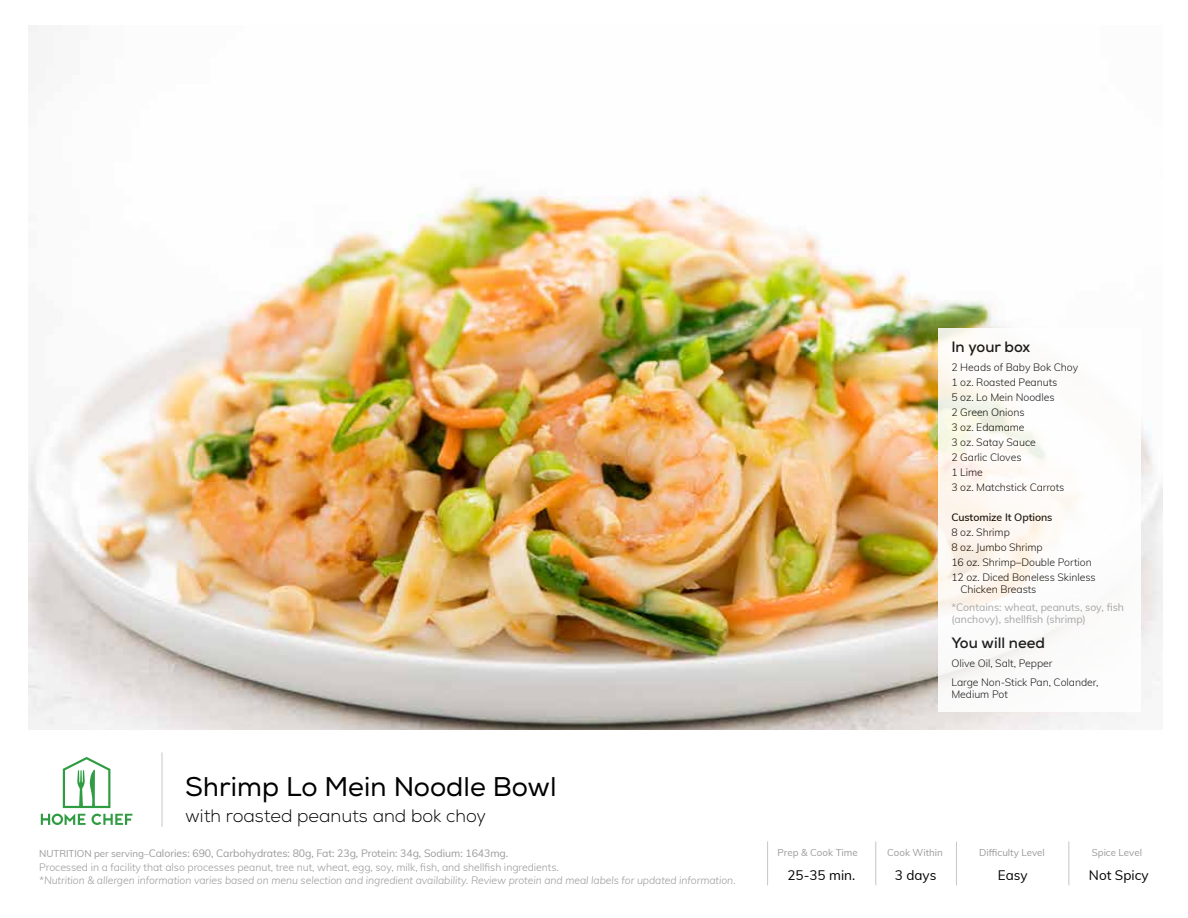
<style>
.page{position:relative;width:1188px;height:918px;background:#fff}
.page>*{position:absolute;margin:0;border:0;box-sizing:border-box;transform-origin:0 0}
.t1{font:27px "Nexa";color:#000}
.t2{font:300 18px "Nexa";color:#000}
.t3{font:700 15px "Nexa";color:#000}
.t4{font:13.5px "Muli";color:#000}
.t5{font:300 10.5px/15px "Muli";letter-spacing:-.005em;color:#000}
.t6{font:300 10.5px/13.5px "Muli";letter-spacing:-.005em;color:#9a9a9a}
.t7{font:italic 300 10.5px "Muli";letter-spacing:-.005em;color:#9a9a9a}
.t8{font:10.5px/12.6px "Muli";color:#9a9a9a}
.t9{font:600 10.5px "Muli";letter-spacing:-.005em;color:#000}
.t10{font:9.75px "Muli";color:#9a9a9a}
.s1{font-weight:400;font-size:9.75px}
.s2{font-weight:400}
</style>
<div class="page">
<img style="left:29px;top:26px;width:1133px;height:704px">
<hr style="left:162px;top:752px;width:1px;height:75px;background:#c7c6c5">
<div style="left:938px;top:328px;width:203px;height:383px;background:#fff"></div>
<svg style="left:41px;top:757px;width:91px;height:68px"></svg>
<hr style="left:875px;top:842px;width:1px;height:43px;background:#c7c6c5">
<hr style="left:956px;top:842px;width:1px;height:43px;background:#c7c6c5">
<hr style="left:1068px;top:842px;width:1px;height:43px;background:#c7c6c5">
<hr style="left:767px;top:842px;width:1px;height:43px;background:#c7c6c5">
<h1 class="t1" style="left:185px;top:771px;width:373px">Shrimp Lo Mein Noodle Bowl</h1>
<h2 class="t2" style="left:185px;top:805px;width:302px">with roasted peanuts and bok choy</h2>
<p class="t6" style="left:39px;top:846px;width:521px"><span class="s1">NUTRITION per serving–</span><span class="s2">Calories: 690, Carbohydrates: 80g, Fat: 23g, Protein: 34g, Sodium: 1643mg.<br></span>Processed in a facility that also processes peanut, tree nut, wheat, egg, soy, milk, fish, and shellfish ingredients.</p>
<p class="t7" style="left:39px;top:873px;width:698px">*Nutrition &amp; allergen information varies based on menu selection and ingredient availability. Review protein and meal labels for updated information.</p>
<h3 class="t3" style="left:951px;top:337px;width:80px">In your box</h3>
<p class="t5" style="left:951px;top:359px;width:128px">2 Heads of Baby Bok Choy<br>1 oz. Roasted Peanuts<br>5 oz. Lo Mein Noodles<br>2 Green Onions<br>3 oz. Edamame<br>3 oz. Satay Sauce<br>2 Garlic Cloves<br>1 Lime<br>3 oz. Matchstick Carrots</p>
<p class="t9" style="left:951px;top:509px;width:103px">Customize It Options</p>
<p class="t5" style="left:951px;top:524px;width:146px">8 oz. Shrimp<br>8 oz. Jumbo Shrimp<br>16 oz. Shrimp–Double Portion<br>12 oz. Diced Boneless Skinless</p>
<p class="t5" style="left:960px;top:581px;width:78px">Chicken Breasts</p>
<p class="t8" style="left:951px;top:600px;width:174px">*Contains: wheat, peanuts, soy, fish (anchovy), shellfish (shrimp)</p>
<h3 class="t3" style="left:951px;top:633px;width:95px">You will need</h3>
<p class="t5" style="left:951px;top:653px;width:149px;line-height:18.8px">Olive Oil, Salt, Pepper<br>Large Non-Stick Pan, Colander,</p>
<p class="t5" style="left:951px;top:686px;width:58px">Medium Pot</p>
<p class="t10" style="left:778px;top:845px;width:82px">Prep &amp; Cook Time</p>
<p class="t10" style="left:887px;top:845px;width:57px">Cook Within</p>
<p class="t10" style="left:979px;top:845px;width:67px">Difficulty Level</p>
<p class="t10" style="left:1092px;top:845px;width:52px">Spice Level</p>
<p class="t4" style="left:787px;top:865px;width:69px">25-35 min.</p>
<p class="t4" style="left:895px;top:865px;width:43px">3 days</p>
<p class="t4" style="left:998px;top:865px;width:31px">Easy</p>
<p class="t4" style="left:1089px;top:865px;width:61px">Not Spicy</p>
</div>
